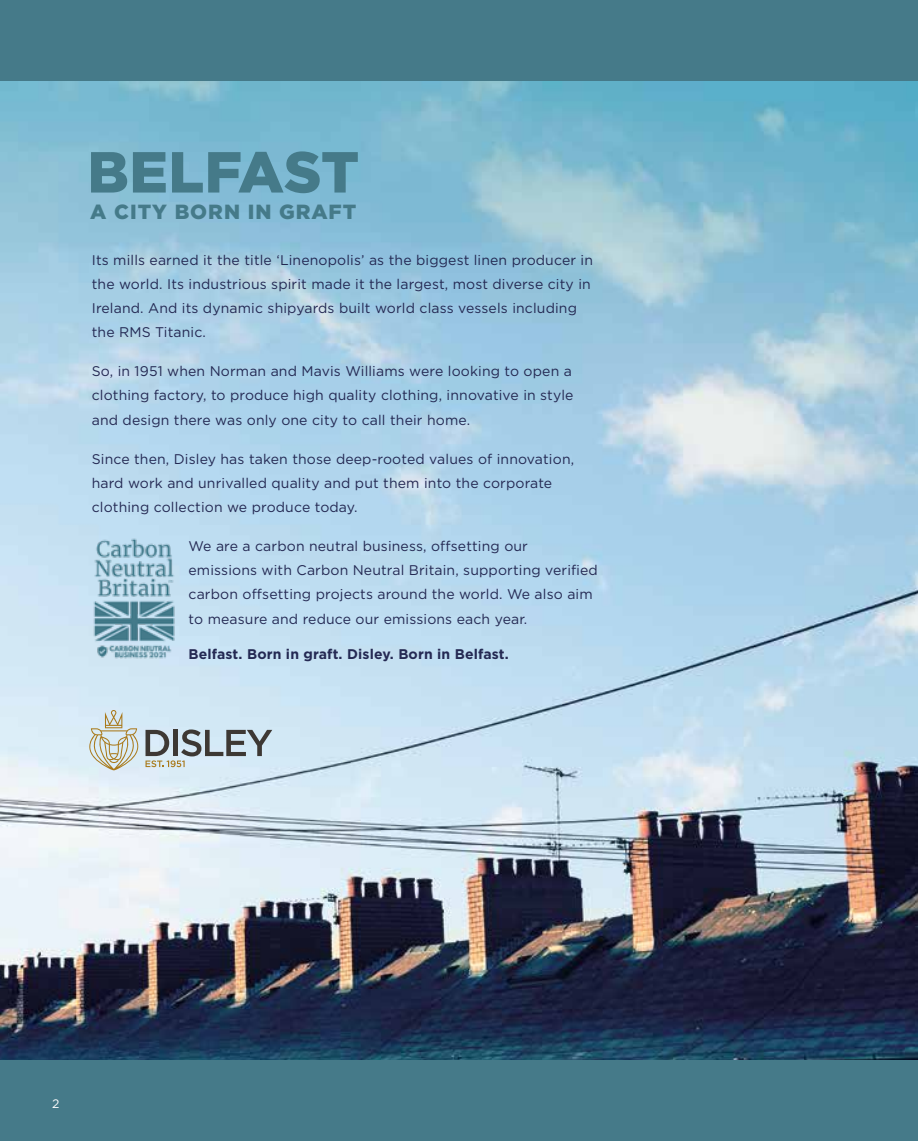
<style>
.page{position:relative;width:918px;height:1141px;background:#457a89}
.page>*{position:absolute;margin:0;border:0;box-sizing:border-box;transform-origin:0 0}
.t1{font:900 57.75px "Gotham Pro";letter-spacing:.005em;color:#457a89}
.t2{font:900 20.47px "Gotham Pro";letter-spacing:.05em;color:#457a89}
.t3{font:14px/24.2px "Gotham Pro";letter-spacing:.01em;color:#242953}
.t4{font:700 14px "Gotham Pro";letter-spacing:.01em;color:#242953}
.t5{font:12.25px "Gotham Pro";color:#fff}
</style>
<div class="page">
<img style="left:0;top:82px;width:918px;height:977px">
<svg style="left:145px;top:729px;width:127px;height:38px;background:#a8b3b9"></svg>
<svg style="left:89px;top:710px;width:50px;height:60px;background:#cfd3c9"></svg>
<img style="left:92px;top:538px;width:84px;height:123px">
<h1 class="t1" style="left:87px;top:139px;width:273px">BELFAST</h1>
<h2 class="t2" style="left:90px;top:200px;width:268px">A CITY BORN IN GRAFT</h2>
<p class="t3" style="left:92px;top:248px;width:503px">Its mills earned it the title ‘Linenopolis’ as the biggest linen producer in the world. Its industrious spirit made it the largest, most diverse city in Ireland. And its dynamic shipyards built world class vessels including the RMS Titanic.</p>
<p class="t3" style="left:92px;top:359px;width:483px;text-align:justify">So, in 1951 when Norman and Mavis Williams were looking to open a clothing factory, to produce high quality clothing, innovative in style and design there was only one city to call their home.</p>
<p class="t3" style="left:92px;top:447px;width:484px">Since then, Disley has taken those deep-rooted values of innovation, hard work and unrivalled quality and put them into the corporate clothing collection we produce today.</p>
<p class="t3" style="left:189px;top:534px;width:411px">We are a carbon neutral business, offsetting our emissions with Carbon Neutral Britain, supporting verified carbon offsetting projects around the world. We also aim to measure and reduce our emissions each year.</p>
<p class="t4" style="left:189px;top:646px;width:322px">Belfast. Born in graft. Disley. Born in Belfast.</p>
<p class="t5" style="left:52px;top:1097px;width:9px">2</p>
</div>
